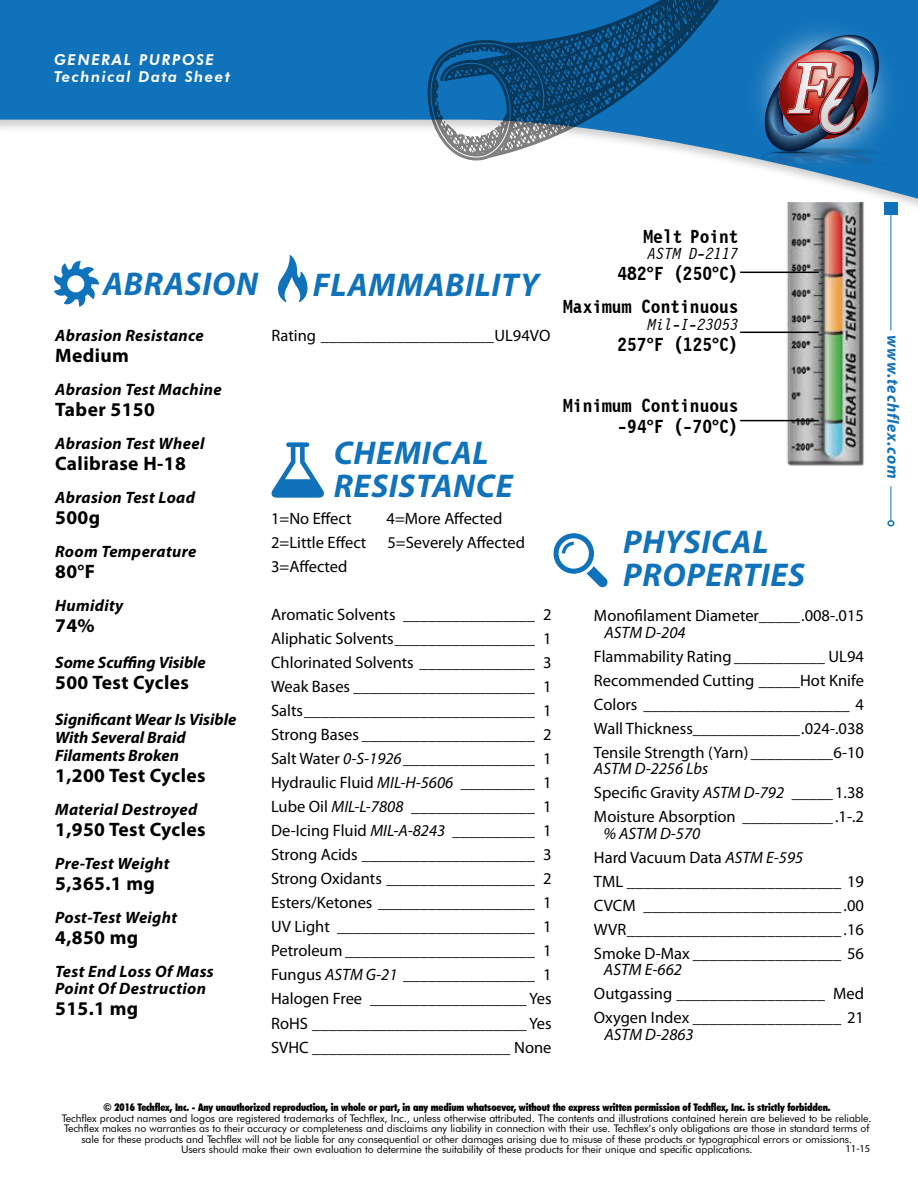
<style>
.page{position:relative;width:918px;height:1188px;background:#fff}
.page>*{position:absolute;margin:0;border:0;box-sizing:border-box;transform-origin:0 0}
.t1{font:italic 700 33px/33px "Myriad Pro";letter-spacing:.02em;color:#1072ba}
.t2{font:italic 700 22.5px "Myriad Pro";letter-spacing:.02em;color:#fff}
.t3{font:700 19.5px "Myriad Pro";letter-spacing:.02em;color:#000}
.t4{font:700 19.5px/33px "Letter Gothic 12 Pitch BT";color:#000;text-align:right}
.t5{font:16.5px/24px "Myriad Pro";color:#000}
.t6{font:italic 700 16.5px/16.5px "Myriad Pro";letter-spacing:.02em;color:#000}
.t7{font:italic 700 16.5px/18px "Myriad Pro";color:#000}
.t8{font:italic 16.5px "Myriad Pro";color:#000}
.t9{font:italic 16.5px "Letter Gothic 12 Pitch BT";color:#000}
.t10{font:italic 700 16.5px "Myriad Pro";letter-spacing:.05em;color:#1072ba}
.t11{font:italic 800 15px/16.5px "Futura BT";letter-spacing:.1em;color:#fff}
.t12{font:10.5px/10.5px "Futura BT";letter-spacing:-.01em;color:#000;text-align:center}
.t13{font:900 condensed 10.5px "Futura BT";letter-spacing:-.01em;color:#000}
.t14{font:10.5px "Myriad Pro";color:#000}
.s1{font-style:italic}
.s2{font-family:"Myriad Pro"}
</style>
<div class="page">
<svg style="left:0;top:0;width:918px;height:202px;fill:#1072ba"></svg>
<svg style="left:54px;top:261px;width:45px;height:46px"></svg>
<svg style="left:271px;top:442px;width:53px;height:56px"></svg>
<svg style="left:554px;top:533px;width:54px;height:55px"></svg>
<svg style="left:278px;top:255px;width:30px;height:47px"></svg>
<hr style="left:891px;top:486px;width:1px;height:35px;background:#1072ba">
<hr style="left:891px;top:211px;width:1px;height:119px;background:#1072ba">
<div style="left:884px;top:202px;width:14px;height:13px;background:#1072ba"></div>
<div style="left:887px;top:520px;width:7px;height:6px;border:2px solid #1072ba;border-radius:50%"></div>
<img style="left:736px;top:7px;width:175px;height:175px">
<img style="left:761px;top:35px;width:129px;height:137px">
<img style="left:783px;top:202px;width:81px;height:264px">
<hr style="left:740px;top:272px;width:79px;height:1px;background:#000">
<hr style="left:740px;top:332px;width:79px;height:1px;background:#000">
<hr style="left:740px;top:420px;width:79px;height:1px;background:#000">
<svg style="left:415px;top:0;width:314px;height:161px;background:#3475a6"></svg>
<p class="t11" style="left:54px;top:52px;width:178px">GENERAL PURPOSE<br>Technical Data Sheet</p>
<h2 class="t2" style="left:54px;top:48px;width:260px">ADVANCED ENGINEERING</h2>
<h1 class="t1" style="left:103px;top:266px;width:157px">ABRASION</h1>
<h1 class="t1" style="left:313px;top:267px;width:228px">FLAMMABILITY</h1>
<p class="t6" style="left:55px;top:327px;width:150px">Abrasion Resistance</p>
<p class="t3" style="left:55px;top:343px;width:75px">Medium</p>
<p class="t6" style="left:55px;top:381px;width:168px">Abrasion Test Machine</p>
<p class="t3" style="left:55px;top:397px;width:101px">Taber 5150</p>
<p class="t6" style="left:55px;top:435px;width:151px">Abrasion Test Wheel</p>
<p class="t3" style="left:55px;top:451px;width:132px">Calibrase H-18</p>
<p class="t6" style="left:55px;top:489px;width:141px">Abrasion Test Load</p>
<p class="t3" style="left:55px;top:505px;width:47px">500g</p>
<p class="t6" style="left:55px;top:543px;width:143px">Room Temperature</p>
<p class="t3" style="left:55px;top:559px;width:42px">80°F</p>
<p class="t6" style="left:55px;top:597px;width:70px">Humidity</p>
<p class="t3" style="left:55px;top:613px;width:41px">74%</p>
<p class="t7" style="left:55px;top:653px;width:152px">Some Scuffing Visible</p>
<p class="t3" style="left:55px;top:670px;width:135px">500 Test Cycles</p>
<p class="t7" style="left:55px;top:710px;width:183px">Significant Wear Is Visible<br>With Several Braid<br>Filaments Broken</p>
<p class="t3" style="left:55px;top:763px;width:152px">1,200 Test Cycles</p>
<p class="t6" style="left:55px;top:801px;width:144px">Material Destroyed</p>
<p class="t3" style="left:55px;top:817px;width:152px">1,950 Test Cycles</p>
<p class="t6" style="left:55px;top:855px;width:116px">Pre-Test Weight</p>
<p class="t3" style="left:55px;top:871px;width:101px">5,365.1 mg</p>
<p class="t6" style="left:55px;top:909px;width:124px">Post-Test Weight</p>
<p class="t3" style="left:55px;top:925px;width:85px">4,850 mg</p>
<p class="t6" style="left:55px;top:963px;width:160px">Test End Loss Of Mass<br>Point Of Destruction</p>
<p class="t3" style="left:55px;top:996px;width:85px">515.1 mg</p>
<p class="t5" style="left:271px;top:323px;width:280px">Rating _____________________UL94VO</p>
<h1 class="t1" style="left:334px;top:435px;width:180px">CHEMICAL<br>RESISTANCE</h1>
<p class="t5" style="left:271px;top:507px;width:82px">1=No Effect</p>
<p class="t5" style="left:387px;top:507px;width:117px">4=More Affected</p>
<p class="t5" style="left:271px;top:531px;width:97px">2=Little Effect</p>
<p class="t5" style="left:387px;top:531px;width:139px">5=Severely Affected</p>
<p class="t5" style="left:271px;top:555px;width:78px">3=Affected</p>
<p class="t5" style="left:271px;top:603px;width:282px;text-align:justify">Aromatic Solvents ________________ 2<br>Aliphatic Solvents_________________ 1<br>Chlorinated Solvents ______________ 3<br>Weak Bases ______________________ 1<br>Salts____________________________ 1<br>Strong Bases _____________________ 2<br>Salt Water <span class="s1">0-S-1926</span>________________ 1<br>Hydraulic Fluid <span class="s1">MIL-H-5606</span> _________ 1<br>Lube Oil <span class="s1">MIL-L-7808</span> _______________ 1<br>De-Icing Fluid <span class="s1">MIL-A-8243</span> __________ 1<br>Strong Acids _____________________ 3<br>Strong Oxidants __________________ 2<br>Esters/Ketones ___________________ 1<br>UV Light ________________________ 1<br>Petroleum _______________________ 1<br>Fungus <span class="s1">ASTM G-21</span> ________________ 1<br>Halogen Free ___________________ Yes RoHS __________________________ Yes SVHC ________________________ None</p>
<p class="t4" style="left:644px;top:221px;width:97px">Melt Point</p>
<p class="t9" style="left:648px;top:245px;width:92px">ASTM D-2117</p>
<p class="t4" style="left:563px;top:258px;width:177px">482<span class="s2">°</span>F (250<span class="s2">°</span>C)<br>Maximum Continuous</p>
<p class="t9" style="left:648px;top:315px;width:92px">Mil-I-23053</p>
<p class="t4" style="left:618px;top:329px;width:123px">257<span class="s2">°</span>F (125<span class="s2">°</span>C)</p>
<p class="t4" style="left:563px;top:396px;width:177px;line-height:21px">Minimum Continuous -94<span class="s2">°</span>F (-70<span class="s2">°</span>C)</p>
<h1 class="t1" style="left:623px;top:525px;width:183px">PHYSICAL<br>PROPERTIES</h1>
<p class="t5" style="left:594px;top:603px;width:272px">Monofilament Diameter_____.008-.015</p>
<p class="t8" style="left:604px;top:622px;width:83px">ASTM D-204</p>
<p class="t5" style="left:594px;top:644px;width:272px;text-align:justify">Flammability Rating ___________ UL94<br>Recommended Cutting _____Hot Knife Colors _________________________ 4<br>Wall Thickness_____________.024-.038<br>Tensile Strength (Yarn) __________6-10</p>
<p class="t5" style="left:594px;top:756px;width:272px"><span class="s1">ASTM D-2256 Lbs<br></span>Specific Gravity <span class="s1">ASTM D-792</span> _____1.38<br>Moisture Absorption ___________.1-.2</p>
<p class="t5" style="left:594px;top:821px;width:272px;text-indent:10px"><span class="s1">% ASTM D-570<br></span>Hard Vacuum Data <span class="s1">ASTM E-595<br></span>TML __________________________ 19<br>CVCM ________________________ .00<br>WVR__________________________ .16<br>Smoke D-Max __________________ 56</p>
<p class="t8" style="left:604px;top:959px;width:79px">ASTM E-662</p>
<p class="t5" style="left:594px;top:981px;width:272px">Outgassing __________________ Med<br>Oxygen Index __________________ 21</p>
<p class="t8" style="left:604px;top:1024px;width:91px">ASTM D-2863</p>
<p class="t10" style="left:904px;top:335px;width:145px;rotate:90deg">www.techflex.com</p>
<p class="t13" style="left:103px;top:1101px;width:729px">© 2016 Techflex, Inc. - Any unauthorized reproduction, in whole or part, in any medium whatsoever, without the express written permission of Techflex, Inc. is strictly forbidden.</p>
<p class="t12" style="left:62px;top:1113px;width:811px">Techflex product names and logos are registered trademarks of Techflex, Inc., unless otherwise attributed. The contents and illustrations contained herein are believed to be reliable.<br>Techflex makes no warranties as to their accuracy or completeness and disclaims any liability in connection with their use. Techflex’s only obligations are those in standard terms of sale for these products and Techflex will not be liable for any consequential or other damages arising due to misuse of these products or typographical errors or omissions.<br>Users should make their own evaluation to determine the suitability of these products for their unique and specific applications.</p>
<p class="t14" style="left:846px;top:1142px;width:26px">11-15</p>
</div>
